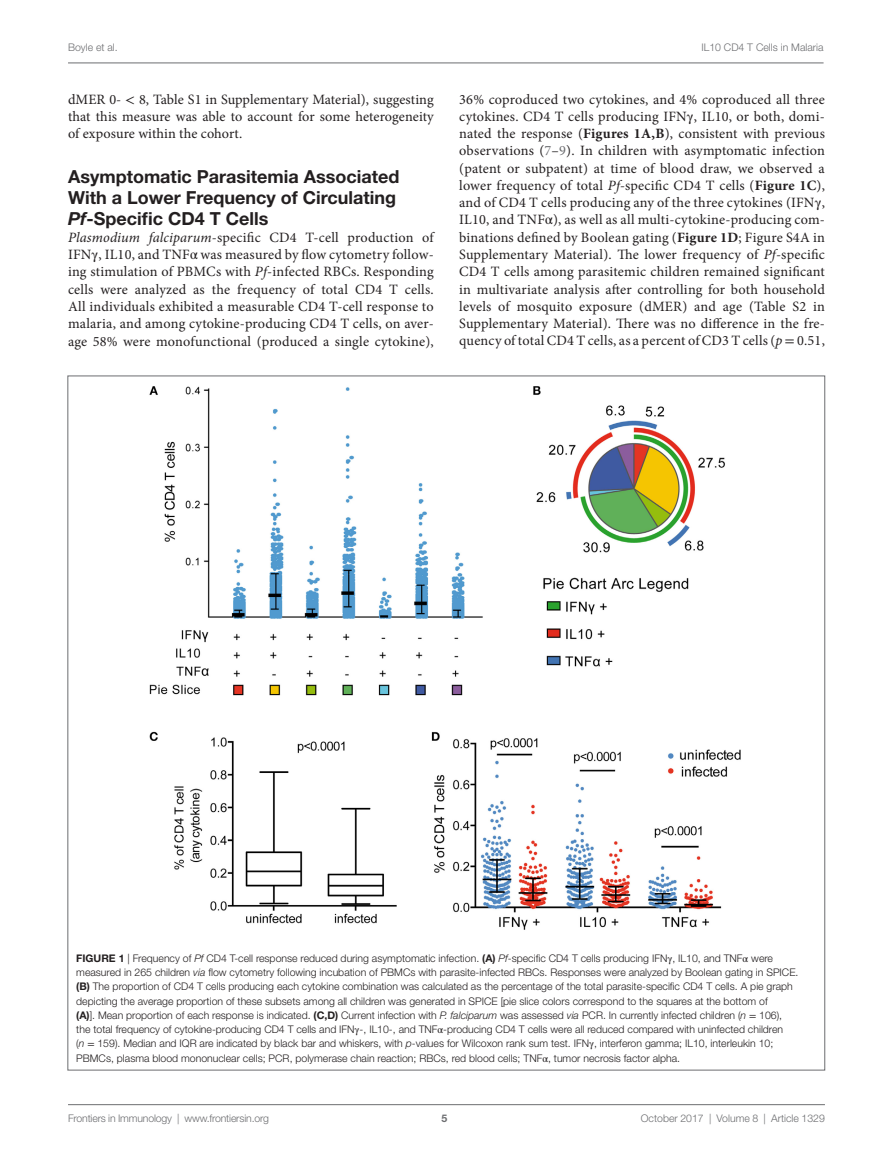
<style>
.page{position:relative;width:893px;height:1170px;background:#fff}
.page>*{position:absolute;margin:0;border:0;box-sizing:border-box;transform-origin:0 0}
.t1{font:700 18px/21px "Helvetica Neue LT Std";color:#231f20}
.t2{font:14.25px/17.2px "Minion Pro";letter-spacing:.01em;color:#231f20;text-align:justify}
.t3{font:300 10.5px/14.2px "Helvetica Neue LT Std";color:#231f20}
.t4{font:300 10.5px "Helvetica Neue LT Std";color:#6c6d70}
.t5{font:700 10.5px "Helvetica Neue LT Std";color:#6c6d70}
.s1{font-family:"STIX General"}
.s2{font-style:italic}
.s3{font-weight:700}
.s4{color:#6c6d70}
.s5{font-family:"STIX General";font-weight:400}
</style>
<div class="page">
<img style="left:149px;top:386px;width:592px;height:544px">
<hr style="left:68px;top:1104px;width:757px;height:1px;background:#6c6d70">
<hr style="left:68px;top:63px;width:755px;height:1px;background:#6c6d70">
<p class="t4" style="left:68px;top:41px;width:51px">Boyle et al.</p>
<p class="t4" style="left:701px;top:41px;width:124px">IL10 CD4 T Cells in Malaria</p>
<p class="t2" style="left:68px;top:91px;width:367px">dMER 0- <span class="s1">&lt;</span> 8, Table S1 in Supplementary Material), suggesting that this measure was able to account for some heterogeneity of exposure within the cohort.</p>
<p class="t1" style="left:68px;top:165px;width:333px">Asymptomatic Parasitemia Associated<br>With a Lower Frequency of Circulating<br><span class="s2">Pf</span>-Specific CD4 T Cells</p>
<p class="t2" style="left:68px;top:229px;width:367px"><span class="s2">Plasmodium falciparum</span>-specific CD4 T-cell production of IFN<span class="s1">γ</span>, IL10, and TNF<span class="s1">α</span> was measured by flow cytometry follow&shy;ing stimulation of PBMCs with <span class="s2">Pf</span>-infected RBCs. Responding cells were analyzed as the frequency of total CD4 T cells.<br>All individuals exhibited a measurable CD4 T-cell response to malaria, and among cytokine-producing CD4 T cells, on aver&shy;age 58% were monofunctional (produced a single cytokine),</p>
<p class="t2" style="left:459px;top:90px;width:367px">36% coproduced two cytokines, and 4% coproduced all three cytokines. CD4 T cells producing IFN<span class="s1">γ</span>, IL10, or both, domi&shy;nated the response (<span class="s3">Figures 1A,B</span>), consistent with previous observations (<span class="s4">7</span>–<span class="s4">9</span>). In children with asymptomatic infection (patent or subpatent) at time of blood draw, we observed a lower frequency of total <span class="s2">Pf-</span>specific CD4 T cells (<span class="s3">Figure 1C</span>), and of CD4 T cells producing any of the three cytokines (IFN<span class="s1">γ</span>, IL10, and TNF<span class="s1">α</span>), as well as all multi-cytokine-producing com&shy;binations defined by Boolean gating (<span class="s3">Figure 1D</span>; Figure S4A in Supplementary Material). The lower frequency of <span class="s2">Pf</span>-specific CD4 T cells among parasitemic children remained significant in multivariate analysis after controlling for both household levels of mosquito exposure (dMER) and age (Table S2 in Supplementary Material). There was no difference in the fre&shy;quency of total CD4 T cells, as a percent of CD3 T cells (<span class="s2">p</span><span class="s1">=</span> 0.51,</p>
<p class="t3" style="left:76px;top:950px;width:724px"><span class="s3">Figure 1</span> | Frequency of <span class="s2">Pf</span> CD4 T-cell response reduced during asymptomatic infection. <span class="s3">(A)</span> <span class="s2">Pf</span>-specific CD4 T cells producing IFN<span class="s5">γ</span>, IL10, and TNF<span class="s5">α</span> were measured in 265 children <span class="s2">via</span> flow cytometry following incubation of PBMCs with parasite-infected RBCs. Responses were analyzed by Boolean gating in SPICE. <span class="s3">(B)</span> The proportion of CD4 T cells producing each cytokine combination was calculated as the percentage of the total parasite-specific CD4 T cells. A pie graph depicting the average proportion of these subsets among all children was generated in SPICE [pie slice colors correspond to the squares at the bottom of<br><span class="s3">(A)</span>]. Mean proportion of each response is indicated. <span class="s3">(C,D)</span> Current infection with <span class="s2">P. falciparum</span> was assessed <span class="s2">via</span> PCR. In currently infected children (<span class="s2">n</span> <span class="s5">=</span> 106), the total frequency of cytokine-producing CD4 T cells and IFN<span class="s5">γ</span>-, IL10-, and TNF<span class="s5">α</span>-producing CD4 T cells were all reduced compared with uninfected children<br>(<span class="s2">n</span> <span class="s5">=</span> 159). Median and IQR are indicated by black bar and whiskers, with <span class="s2">p</span>-values for Wilcoxon rank sum test. IFN<span class="s5">γ</span>, interferon gamma; IL10, interleukin 10; PBMCs, plasma blood mononuclear cells; PCR, polymerase chain reaction; RBCs, red blood cells; TNF<span class="s5">α</span>, tumor necrosis factor alpha.</p>
<p class="t4" style="left:68px;top:1111px;width:203px">Frontiers in Immunology | www.frontiersin.org</p>
<p class="t4" style="left:641px;top:1111px;width:186px">October 2017 | Volume 8 | Article 1329</p>
<p class="t5" style="left:441px;top:1111px;width:7px">5</p>
</div>
